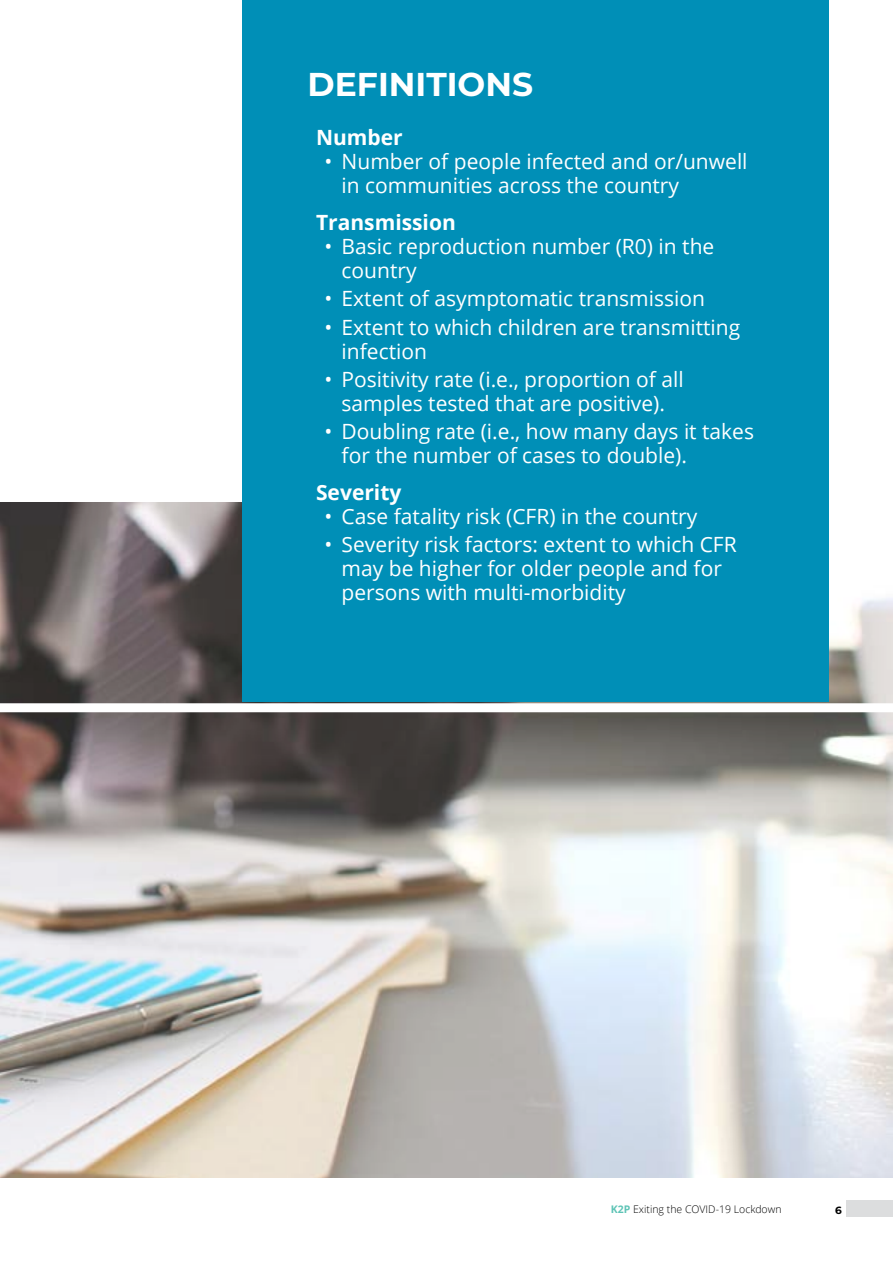
<style>
.page{position:relative;width:893px;height:1263px;background:#fff}
.page>*{position:absolute;margin:0;border:0;box-sizing:border-box;transform-origin:0 0}
.t1{font:700 33px "Montserrat";color:#fff}
.t2{font:21px/24px "Open Sans";color:#fff}
.t3{font:700 21px "Open Sans";color:#fff}
.t4{font:300 10.5px "Open Sans";color:#000}
.t5{font:700 10.5px "Montserrat";color:#000}
.s1{font-weight:700;color:#5ec4b6}
</style>
<div class="page">
<img style="left:0;top:502px;width:893px;height:676px">
<div style="left:0;top:703px;width:893px;height:9px;background:#fff"></div>
<div style="left:242px;top:0;width:587px;height:702px;background:#008fb7"></div>
<div style="left:846px;top:1200px;width:47px;height:17px;background:#dcddde"></div>
<h1 class="t1" style="left:308px;top:60px;width:227px">DEFINITIONS</h1>
<p class="t3" style="left:316px;top:123px;width:88px">Number</p>
<p class="t2" style="left:342px;top:149px;width:407px;text-indent:-17px">• Number of people infected and or/unwell in communities across the country</p>
<p class="t3" style="left:316px;top:208px;width:141px">Transmission</p>
<p class="t2" style="left:342px;top:234px;width:374px;text-indent:-17px">• Basic reproduction number (R0) in the country</p>
<p class="t2" style="left:325px;top:286px;width:382px">• Extent of asymptomatic transmission</p>
<p class="t2" style="left:342px;top:314px;width:400px;text-indent:-17px">• Extent to which children are transmitting infection</p>
<p class="t2" style="left:325px;top:367px;width:361px;text-align:center">• Positivity rate (i.e., proportion of all samples tested that are positive).</p>
<p class="t2" style="left:342px;top:419px;width:414px;text-indent:-17px">• Doubling rate (i.e., how many days it takes for the number of cases to double).</p>
<p class="t3" style="left:316px;top:477px;width:87px">Severity</p>
<p class="t2" style="left:325px;top:504px;width:374px">• Case fatality risk (CFR) in the country</p>
<p class="t2" style="left:342px;top:532px;width:397px;text-indent:-17px">• Severity risk factors: extent to which CFR may be higher for older people and for persons with multi-morbidity</p>
<p class="t4" style="left:611px;top:1202px;width:172px"><span class="s1">K2P</span> Exiting the COVID-19 Lockdown</p>
<p class="t5" style="left:835px;top:1203px;width:8px">6</p>
</div>
